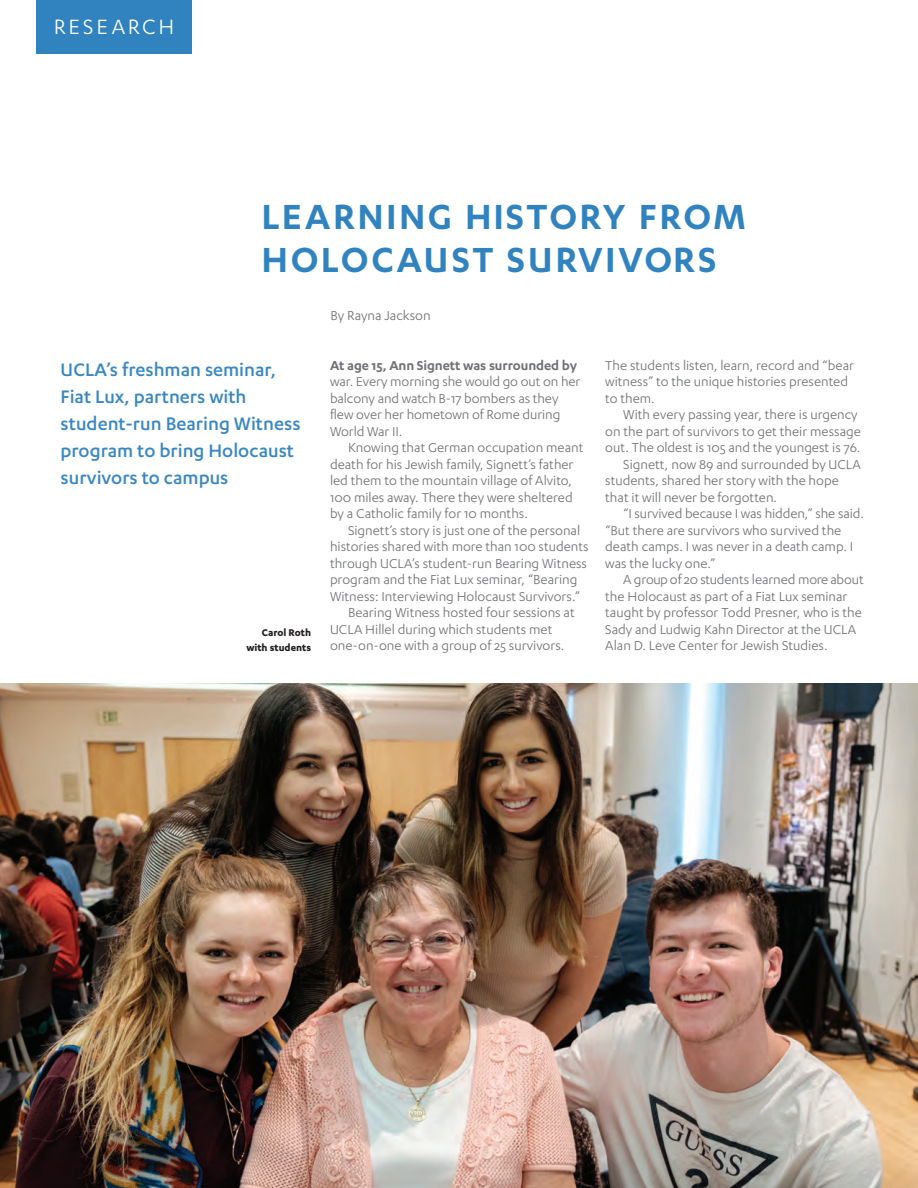
<style>
.page{position:relative;width:918px;height:1188px;background:#fff}
.page>*{position:absolute;margin:0;border:0;box-sizing:border-box;transform-origin:0 0}
.t1{font:600 40.5px "Karbon";letter-spacing:.06em;color:#3183bf}
.t2{font:24px "Karbon";letter-spacing:.12em;color:#fff}
.Paragraph_Style_7{font:500 21px/27px "Karbon";color:#3887c2}
.body{font:15px/16.5px "Karbon";color:#707174}
.body_no_grep{font:15px/16.5px "Karbon";color:#707174}
.body_Intro_Paragraph{font:15px/16.5px "Karbon";letter-spacing:-.005em;color:#707174}
.body_noindent{font:15px "Karbon";color:#707174}
.t3{font:700 11.25px "Karbon";color:#231f20}
.s1{font-weight:600}
</style>
<div class="page">
<div style="left:36px;top:0;width:156px;height:54px;background:#3183bf"></div>
<img style="left:0;top:683px;width:918px;height:505px">
<p class="t2" style="left:54px;top:14px;width:122px">RESEARCH</p>
<p class="t1" style="left:262px;top:194px;width:486px">LEARNING HISTORY FROM</p>
<p class="t1" style="left:262px;top:237px;width:456px">HOLOCAUST SURVIVORS</p>
<p class="body_noindent" style="left:331px;top:308px;width:102px">By Rayna Jackson</p>
<p class="Paragraph_Style_7" style="left:61px;top:356px;width:241px">UCLA’s freshman seminar,<br>Fiat Lux, partners with student-run Bearing Witness program to bring Holocaust survivors to campus</p>
<p class="t3" style="left:262px;top:626px;width:51px">Carol Roth</p>
<p class="t3" style="left:246px;top:641px;width:66px">with students</p>
<p class="body_Intro_Paragraph" style="left:330px;top:357px;width:252px"><span class="s1">At age 15, Ann Signett was surrounded by </span>war. Every morning she would go out on her balcony and watch B-17 bombers as they flew over her hometown of Rome during World War II.</p>
<p class="body" style="left:330px;top:439px;width:255px;text-indent:18px">Knowing that German occupation meant death for his Jewish family, Signett’s father led them to the mountain village of Alvito, 100 miles away. There they were sheltered by a Catholic family for 10 months.</p>
<p class="body" style="left:330px;top:522px;width:260px;text-indent:18px">Signett’s story is just one of the personal histories shared with more than 100 students through UCLA’s student-run Bearing Witness program and the Fiat Lux seminar, “Bearing Witness: Interviewing Holocaust Survivors.”</p>
<p class="body_no_grep" style="left:348px;top:604px;width:228px">Bearing Witness hosted four sessions at</p>
<p class="body_no_grep" style="left:330px;top:621px;width:236px">UCLA Hillel during which students met one-on-one with a group of 25 survivors.</p>
<p class="body_no_grep" style="left:605px;top:357px;width:250px">The students listen, learn, record and “bear witness” to the unique histories presented to them.</p>
<p class="body" style="left:605px;top:406px;width:257px;text-indent:18px">With every passing year, there is urgency on the part of survivors to get their message out. The oldest is 105 and the youngest is 76.</p>
<p class="body" style="left:605px;top:456px;width:257px;text-indent:18px">Signett, now 89 and surrounded by UCLA students, shared her story with the hope that it will never be forgotten.</p>
<p class="body" style="left:605px;top:505px;width:260px;text-indent:18px">“I survived because I was hidden,” she said. “But there are survivors who survived the death camps. I was never in a death camp. I was the lucky one.”</p>
<p class="body" style="left:623px;top:571px;width:242px">A group of 20 students learned more about</p>
<p class="body" style="left:605px;top:588px;width:258px">the Holocaust as part of a Fiat Lux seminar taught by professor Todd Presner, who is the Sady and Ludwig Kahn Director at the UCLA Alan D. Leve Center for Jewish Studies.</p>
</div>
